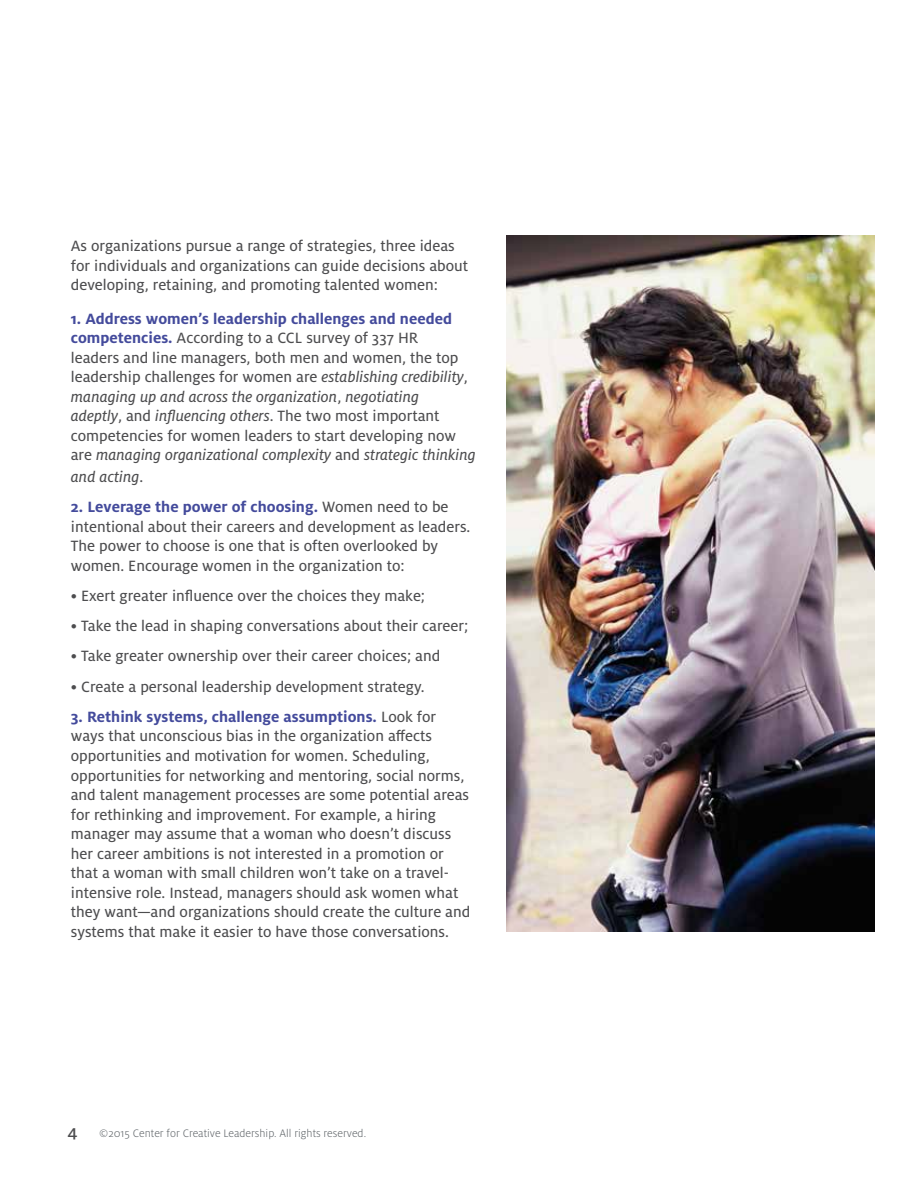
<style>
.page{position:relative;width:918px;height:1188px;background:#fff}
.page>*{position:absolute;margin:0;border:0;box-sizing:border-box;transform-origin:0 0}
.t1{font:16.5px/19.5px "Milo Pro Text";color:#4d4d4f}
.t2{font:16.5px/19.5px "Milo Pro Text Ita";color:#4d4d4f}
.t3{font:700 16.5px "Milo Pro";color:#444b9c}
.t4{font:300 12px "Milo Pro";color:#5e6367}
.s1{font-family:"Milo Pro";font-weight:700;color:#444b9c}
.s2{font-family:"Milo Pro Text Ita"}
.s3{font-family:"Milo Pro Text"}
.s4{font-family:"Milo Pro Text";font-weight:400;color:#4d4d4f}
.s5{font-weight:500;font-size:18px;color:#4d4d4f}
</style>
<div class="page">
<img style="left:507px;top:235px;width:367px;height:697px">
<p class="t1" style="left:71px;top:236px;width:399px">As organizations pursue a range of strategies, three ideas for individuals and organizations can guide decisions about developing, retaining, and promoting talented women:</p>
<p class="t3" style="left:71px;top:309px;width:383px">1. Address women’s leadership challenges and needed</p>
<p class="t1" style="left:71px;top:328px;width:399px"><span class="s1">competencies.</span> According to a CCL survey of 337 HR leaders and line managers, both men and women, the top leadership challenges for women are <span class="s2">establishing credibility</span>,</p>
<p class="t2" style="left:71px;top:387px;width:370px">managing up and across the organization<span class="s3">,</span> negotiating adeptly<span class="s3">, and</span> influencing others<span class="s3">. The two most important</span></p>
<p class="t1" style="left:71px;top:426px;width:387px">competencies for women leaders to start developing now</p>
<p class="t2" style="left:71px;top:444px;width:407px;line-height:21.6px"><span class="s3">are</span> managing organizational complexity <span class="s3">and</span> strategic thinking and acting<span class="s3">.</span></p>
<p class="t3" style="left:71px;top:497px;width:379px">2. Leverage the power of choosing. <span class="s4">Women need to be</span></p>
<p class="t1" style="left:71px;top:517px;width:401px">intentional about their careers and development as leaders.<br>The power to choose is one that is often overlooked by women. Encourage women in the organization to:</p>
<p class="t1" style="left:71px;top:586px;width:356px">• Exert greater influence over the choices they make;</p>
<p class="t1" style="left:71px;top:616px;width:399px">• Take the lead in shaping conversations about their career;</p>
<p class="t1" style="left:71px;top:647px;width:371px">• Take greater ownership over their career choices; and</p>
<p class="t1" style="left:71px;top:677px;width:355px">• Create a personal leadership development strategy.</p>
<p class="t3" style="left:71px;top:707px;width:367px">3. Rethink systems, challenge assumptions. <span class="s4">Look for</span></p>
<p class="t1" style="left:71px;top:727px;width:401px">ways that unconscious bias in the organization affects opportunities and motivation for women. Scheduling, opportunities for networking and mentoring, social norms, and talent management processes are some potential areas for rethinking and improvement. For example, a hiring manager may assume that a woman who doesn’t discuss her career ambitions is not interested in a promotion or that a woman with small children won’t take on a travel&shy;intensive role. Instead, managers should ask women what they want—and organizations should create the culture and systems that make it easier to have those conversations.</p>
<p class="t4" style="left:68px;top:1127px;width:300px"><span class="s5">4</span> ©2015 Center for Creative Leadership. All rights reserved.</p>
</div>
